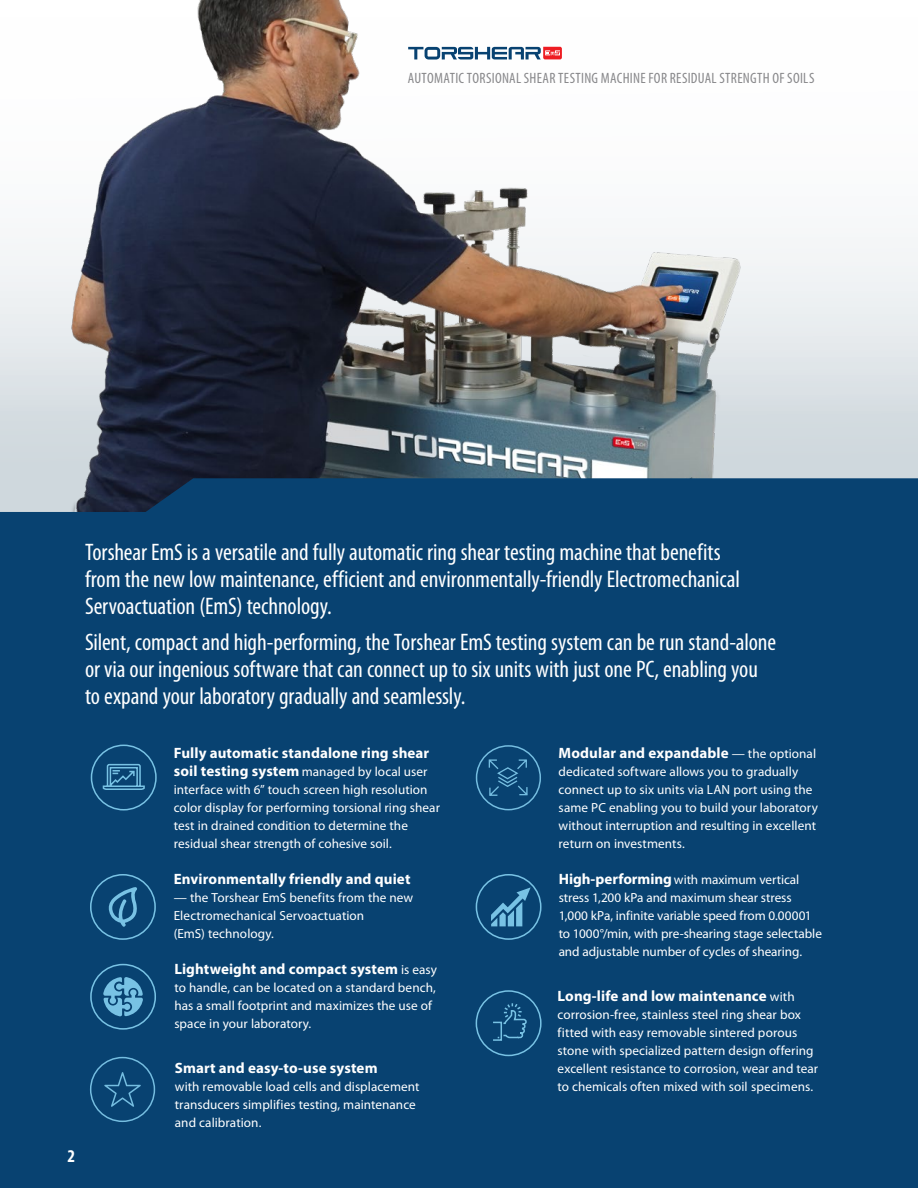
<style>
.page{position:relative;width:918px;height:1188px;background:#fff}
.page>*{position:absolute;margin:0;border:0;box-sizing:border-box;transform-origin:0 0}
.Heading_4{font:condensed 24px/27px "Myriad Pro";letter-spacing:-.005em;color:#fff}
.page_number{font:700 condensed 18px "Myriad Pro";color:#fff}
.body_copy{font:700 15px "Myriad Pro";letter-spacing:.005em;color:#fff}
.running_head{font:condensed 15px "Myriad Pro";letter-spacing:.02em;color:#69696c}
.body_copy-2{font:13.2px/18px "Myriad Pro";letter-spacing:.005em;color:#fff}
.s1{font-weight:700;font-size:15px}
.s2{font-weight:400;font-size:13.2px}
</style>
<div class="page">
<div style="left:0;top:0;width:918px;height:515px;background:linear-gradient(to bottom,#fff,#d0d8dd)"></div>
<img style="left:0;top:0;width:763px;height:478px">
<div style="left:0;top:478px;width:918px;height:710px;background:#084271"></div>
<svg style="left:90px;top:744px;width:67px;height:67px;background:#195683"></svg>
<div style="left:476px;top:874px;width:66px;height:66px;border:2px solid #78c2e4;border-radius:50%"></div>
<svg style="left:491px;top:887px;width:40px;height:39px;background:#32729c"></svg>
<div style="left:90px;top:874px;width:66px;height:66px;border:2px solid #78c2e4;border-radius:50%"></div>
<svg style="left:104px;top:887px;width:34px;height:40px"></svg>
<div style="left:90px;top:964px;width:66px;height:66px;border:2px solid #78c2e4;border-radius:50%"></div>
<svg style="left:103px;top:977px;width:40px;height:40px;background:#4a8db4"></svg>
<svg style="left:475px;top:990px;width:67px;height:67px;background:#15517e"></svg>
<div style="left:476px;top:745px;width:65px;height:65px;border:2px solid #75bde0;border-radius:50%"></div>
<svg style="left:488px;top:758px;width:41px;height:39px;background:#195582"></svg>
<svg style="left:104px;top:1072px;width:37px;height:35px"></svg>
<div style="left:90px;top:1057px;width:65px;height:65px;border:2px solid #75bde0;border-radius:50%"></div>
<svg style="left:408px;top:47px;width:154px;height:13px"></svg>
<p class="running_head" style="left:408px;top:70px;width:408px">AUTOMATIC TORSIONAL SHEAR TESTING MACHINE FOR RESIDUAL STRENGTH OF SOILS</p>
<p class="page_number" style="left:68px;top:1146px;width:9px">2</p>
<p class="Heading_4" style="left:85px;top:539px;width:656px">Torshear EmS is a versatile and fully automatic ring shear testing machine that benefits from the new low maintenance, efficient and environmentally-friendly Electromechanical<br>Servoactuation (EmS) technology.</p>
<p class="Heading_4" style="left:85px;top:629px;width:693px">Silent, compact and high-performing, the Torshear EmS testing system can be run stand-alone or via our ingenious software that can connect up to six units with just one PC, enabling you to expand your laboratory gradually and seamlessly.</p>
<p class="body_copy" style="left:174px;top:744px;width:257px">Fully automatic standalone ring shear</p>
<p class="body_copy-2" style="left:174px;top:762px;width:268px"><span class="s1">soil testing system</span> managed by local user interface with 6” touch screen high resolution color display for performing torsional ring shear test in drained condition to determine the residual shear strength of cohesive soil.</p>
<p class="body_copy-2" style="left:559px;top:870px;width:265px"><span class="s1">High-performing</span> with maximum vertical stress 1,200 kPa and maximum shear stress 1,000 kPa, infinite variable speed from 0.00001 to 1000°/min, with pre-shearing stage selectable and adjustable number of cycles of shearing.</p>
<p class="body_copy" style="left:559px;top:744px;width:259px">Modular and expandable <span class="s2">— the optional</span></p>
<p class="body_copy-2" style="left:559px;top:762px;width:261px">dedicated software allows you to gradually connect up to six units via LAN port using the same PC enabling you to build your laboratory without interruption and resulting in excellent return on investments.</p>
<p class="body_copy" style="left:174px;top:870px;width:238px">Environmentally friendly and quiet</p>
<p class="body_copy-2" style="left:174px;top:888px;width:241px">— the Torshear EmS benefits from the new<br>Electromechanical Servoactuation<br>(EmS) technology.</p>
<p class="body_copy" style="left:174px;top:960px;width:264px">Lightweight and compact system <span class="s2">is easy</span></p>
<p class="body_copy-2" style="left:174px;top:978px;width:263px">to handle, can be located on a standard bench, has a small footprint and maximizes the use of space in your laboratory.</p>
<p class="body_copy" style="left:558px;top:987px;width:239px">Long-life and low maintenance <span class="s2">with</span></p>
<p class="body_copy-2" style="left:558px;top:1005px;width:262px">corrosion-free, stainless steel ring shear box fitted with easy removable sintered porous stone with specialized pattern design offering excellent resistance to corrosion, wear and tear to chemicals often mixed with soil specimens.</p>
<p class="body_copy" style="left:175px;top:1059px;width:204px">Smart and easy-to-use system</p>
<p class="body_copy-2" style="left:175px;top:1077px;width:246px">with removable load cells and displacement transducers simplifies testing, maintenance and calibration.</p>
</div>
